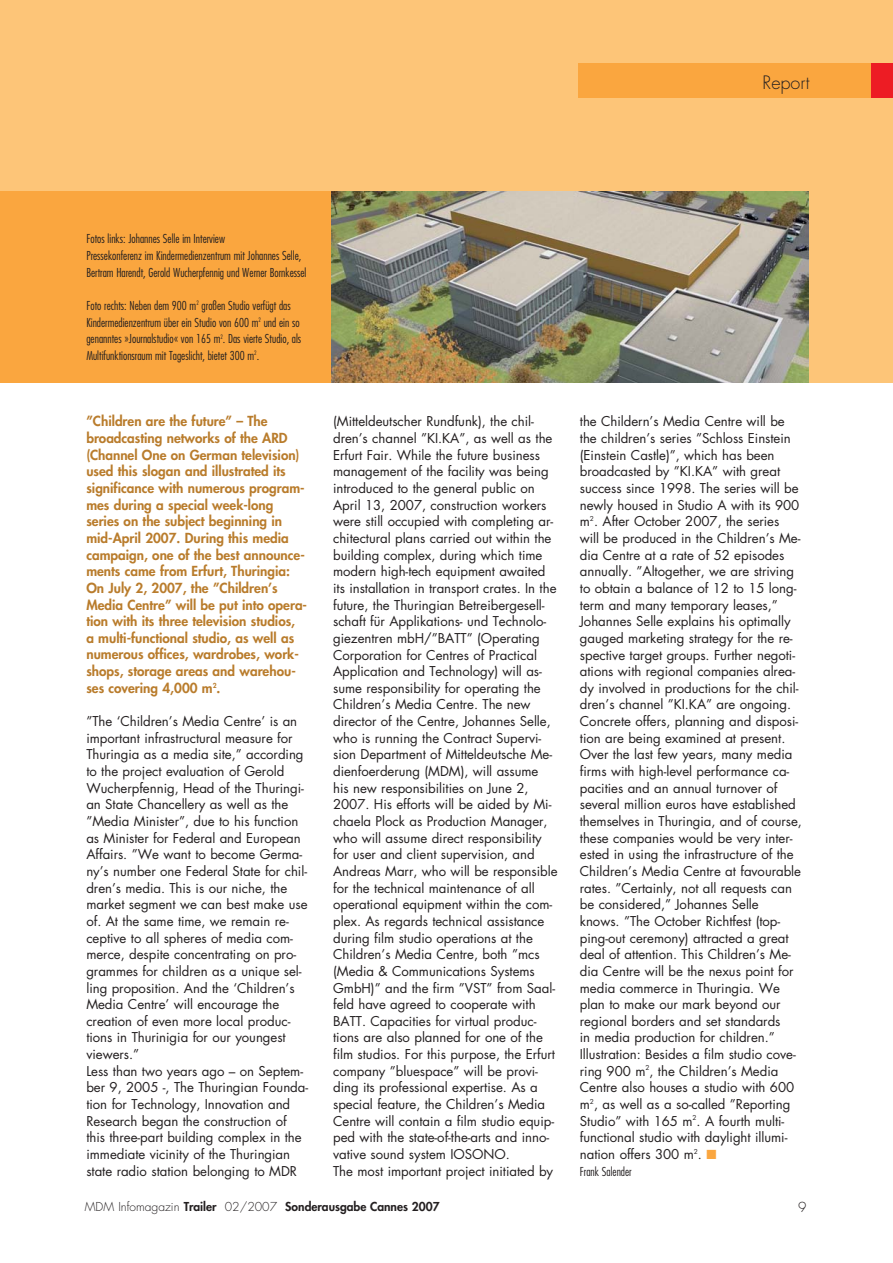
<style>
.page{position:relative;width:893px;height:1263px;background:#fff}
.page>*{position:absolute;margin:0;border:0;box-sizing:border-box;transform-origin:0 0}
.t1{font:300 18px "Futura";color:#231f20}
.t2{font:800 13.5px/16.6px "Futura";color:#b97c2c}
.t3{font:300 13.5px "Futura";color:#231f20}
.t4{font:13.2px/16.6px "Futura LT";letter-spacing:-.005em;color:#231f20}
.t5{font:300 condensed 12px/16.6px "Futura";color:#231f20}
.t6{font:800 12px "Futura";color:#231f20}
.s1{color:#faa63f}
.s2{font-weight:300}
</style>
<div class="page">
<div style="left:0;top:0;width:892px;height:383px;background:#fdc578"></div>
<div style="left:0;top:191px;width:351px;height:192px;background:#faa63f"></div>
<img style="left:331px;top:191px;width:477px;height:192px">
<div style="left:578px;top:64px;width:314px;height:34px;background:#faa63f"></div>
<div style="left:871px;top:64px;width:21px;height:34px;background:#ed1c24"></div>
<h1 class="t1" style="left:762px;top:74px;width:48px">Report</h1>
<p class="t5" style="left:86px;top:231px;width:221px">Fotos links: Johannes Selle im Interview<br>Pressekonferenz im Kindermedienzentrum mit Johannes Selle,<br>Bertram Harendt, Gerold Wucherpfennig und Werner Bornkessel</p>
<p class="t5" style="left:86px;top:298px;width:216px">Foto rechts: Neben dem 900 m<sup>2</sup> großen Studio verfügt das Kindermedienzentrum über ein Studio von 600 m<sup>2</sup> und ein so genanntes »Journalstudio« von 165 m<sup>2</sup>. Das vierte Studio, als Multifunktionsraum mit Tageslicht, bietet 300 m<sup>2</sup>.</p>
<p class="t2" style="left:86px;top:414px;width:222px">”Children are the future” – The broadcasting networks of the ARD (Channel One on German television) used this slogan and illustrated its significance with numerous program&shy;mes during a special week-long series on the subject beginning in mid-April 2007. During this media campaign, one of the best announce&shy;ments came from Erfurt, Thuringia:<br>On July 2, 2007, the ”Children’s Media Centre” will be put into opera&shy;tion with its three television studios,<br>a multi-functional studio, as well as numerous offices, wardrobes, work&shy;shops, storage areas and warehou&shy;ses covering 4,000 m<sup>2</sup>.</p>
<p class="t4" style="left:86px;top:713px;width:223px">”The ‘Children’s Media Centre’ is an important infrastructural measure for Thuringia as a media site,” according to the project evaluation of Gerold Wucherpfennig, Head of the Thuringi&shy;an State Chancellery as well as the ”Media Minister”, due to his function as Minister for Federal and European Affairs. ”We want to become Germa&shy;ny’s number one Federal State for chil&shy;dren’s media. This is our niche, the market segment we can best make use of. At the same time, we remain re&shy;ceptive to all spheres of media com&shy;merce, despite concentrating on pro&shy;grammes for children as a unique sel&shy;ling proposition. And the ‘Children’s Media Centre’ will encourage the creation of even more local produc&shy;tions in Thurinigia for our youngest viewers.”<br>Less than two years ago – on Septem&shy;ber 9, 2005 -, The Thuringian Founda&shy;tion for Technology, Innovation and Research began the construction of this three-part building complex in the immediate vicinity of the Thuringian state radio station belonging to MDR</p>
<p class="t4" style="left:333px;top:413px;width:226px">(Mitteldeutscher Rundfunk), the chil&shy;dren’s channel ”KI.KA”, as well as the Erfurt Fair. While the future business management of the facility was being introduced to the general public on April 13, 2007, construction workers were still occupied with completing ar&shy;chitectural plans carried out within the building complex, during which time modern high-tech equipment awaited its installation in transport crates. In the future, the Thuringian Betreibergesell&shy;schaft für Applikations- und Technolo&shy;giezentren mbH/”BATT” (Operating Corporation for Centres of Practical Application and Technology) will as&shy;sume responsibility for operating the Children’s Media Centre. The new director of the Centre, Johannes Selle, who is running the Contract Supervi&shy;sion Department of Mitteldeutsche Me&shy;dienfoerderung (MDM), will assume<br>his new responsibilities on June 2, 2007. His efforts will be aided by Mi&shy;chaela Plock as Production Manager, who will assume direct responsibility for user and client supervision, and Andreas Marr, who will be responsible for the technical maintenance of all operational equipment within the com&shy;plex. As regards technical assistance during film studio operations at the Children’s Media Centre, both ”mcs (Media &amp; Communications Systems GmbH)” and the firm ”VST” from Saal&shy;feld have agreed to cooperate with BATT. Capacities for virtual produc&shy;tions are also planned for one of the film studios. For this purpose, the Erfurt company ”bluespace” will be provi&shy;ding its professional expertise. As a special feature, the Children’s Media Centre will contain a film studio equip&shy;ped with the state-of-the-arts and inno&shy;vative sound system IOSONO.<br>The most important project initiated by</p>
<p class="t4" style="left:580px;top:413px;width:223px">the Childern’s Media Centre will be the children’s series ”Schloss Einstein (Einstein Castle)”, which has been broadcasted by ”KI.KA” with great success since 1998. The series will be newly housed in Studio A with its 900 m<sup>2</sup>. After October 2007, the series will be produced in the Children’s Me&shy;dia Centre at a rate of 52 episodes annually. ”Altogether, we are striving to obtain a balance of 12 to 15 long&shy;term and many temporary leases,” Johannes Selle explains his optimally gauged marketing strategy for the re&shy;spective target groups. Further negoti&shy;ations with regional companies alrea&shy;dy involved in productions for the chil&shy;dren’s channel ”KI.KA” are ongoing.<br>Concrete offers, planning and disposi&shy;tion are being examined at present.<br>Over the last few years, many media firms with high-level performance ca&shy;pacities and an annual turnover of several million euros have established themselves in Thuringia, and of course, these companies would be very inter&shy;ested in using the infrastructure of the Children’s Media Centre at favourable rates. ”Certainly, not all requests can be considered,” Johannes Selle<br>knows. ”The October Richtfest (top&shy;ping-out ceremony) attracted a great deal of attention. This Children’s Me&shy;dia Centre will be the nexus point for media commerce in Thuringia. We plan to make our mark beyond our regional borders and set standards<br>in media production for children.” Illustration: Besides a film studio cove&shy;ring 900 m<sup>2</sup>, the Children’s Media Centre also houses a studio with 600 m<sup>2</sup>, as well as a so-called ”Reporting Studio” with 165 m<sup>2</sup>. A fourth multi&shy;functional studio with daylight illumi&shy;nation offers 300 m<sup>2</sup>. <span class="s1">■</span></p>
<p class="t5" style="left:580px;top:1164px;width:53px">Frank Salender</p>
<p class="t6" style="left:85px;top:1201px;width:356px"><span class="s2">MDM Infomagazin</span> Trailer <span class="s2">02/2007</span> Sonderausgabe Cannes 2007</p>
<p class="t3" style="left:798px;top:1201px;width:10px">9</p>
</div>
